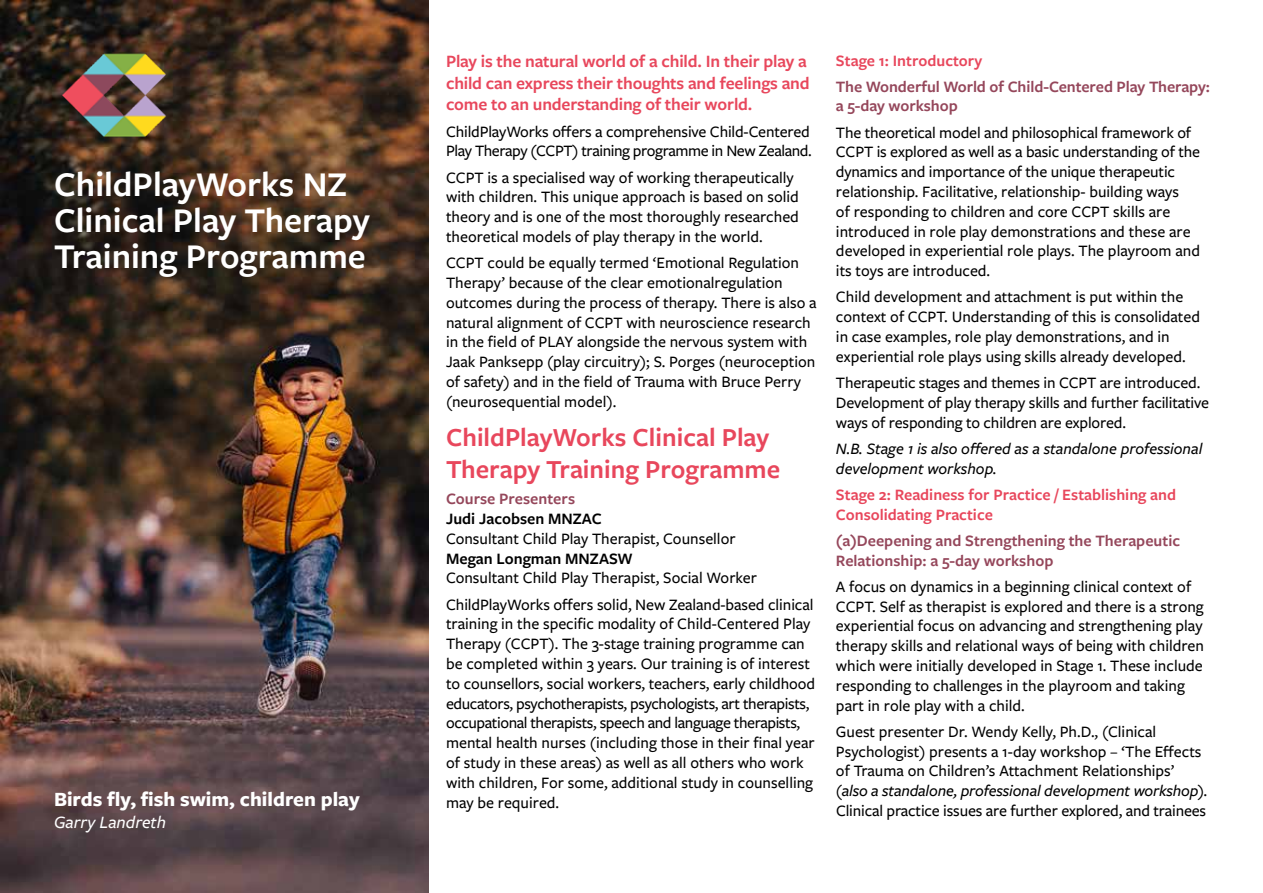
<style>
.page{position:relative;width:1263px;height:893px;background:#fff}
.page>*{position:absolute;margin:0;border:0;box-sizing:border-box;transform-origin:0 0}
.t1{font:600 36px/36px "Freight Sans Pro";color:#fff}
.t2{font:600 27px/32.4px "Freight Sans Pro";color:#e8475c}
.t3{font:700 21px "Freight Sans Pro";color:#fff}
.t4{font:600 18px/21.6px "Freight Sans Pro";letter-spacing:-.01em;color:#e8475c}
.t5{font:italic 500 18px "Freight Sans Pro";color:#fff}
.t6{font:500 16.5px/19.8px "Freight Sans Pro";color:#000}
.t7{font:600 16.5px/19.8px "Freight Sans Pro";color:#95475b}
.t8{font:italic 500 16.5px/19.8px "Freight Sans Pro";color:#000}
.t9{font:500 16.5px/19.8px "Freight Sans Pro";letter-spacing:-.02em;color:#000}
.t10{font:600 16.5px/19.8px "Freight Sans Pro";color:#e8475c}
.t11{font:600 16.5px "Freight Sans Pro";color:#000}
</style>
<div class="page">
<img style="left:0;top:0;width:428px;height:893px">
<img style="left:54px;top:43px;width:119px;height:103px">
<h1 class="t1" style="left:54px;top:165px;width:317px">ChildPlayWorks NZ<br>Clinical Play Therapy<br>Training Programme</h1>
<p class="t3" style="left:54px;top:785px;width:307px">Birds fly, fish swim, children play</p>
<p class="t5" style="left:54px;top:810px;width:114px">Garry Landreth</p>
<p class="t4" style="left:446px;top:50px;width:365px">Play is the natural world of a child. In their play a child can express their thoughts and feelings and come to an understanding of their world.</p>
<p class="t9" style="left:446px;top:121px;width:367px">ChildPlayWorks offers a comprehensive Child-Centered<br>Play Therapy (CCPT) training programme in New Zealand.</p>
<p class="t6" style="left:446px;top:167px;width:354px">CCPT is a specialised way of working therapeutically with children. This unique approach is based on solid theory and is one of the most thoroughly researched theoretical models of play therapy in the world.</p>
<p class="t6" style="left:446px;top:252px;width:372px">CCPT could be equally termed ‘Emotional Regulation Therapy’ because of the clear emotionalregulation outcomes during the process of therapy. There is also a natural alignment of CCPT with neuroscience research in the field of PLAY alongside the nervous system with Jaak Panksepp (play circuitry); S. Porges (neuroception of safety) and in the field of Trauma with Bruce Perry (neurosequential model).</p>
<h2 class="t2" style="left:446px;top:420px;width:336px">ChildPlayWorks Clinical Play<br>Therapy Training Programme</h2>
<p class="t7" style="left:446px;top:488px;width:131px">Course Presenters</p>
<p class="t11" style="left:446px;top:507px;width:157px">Judi Jacobsen MNZAC</p>
<p class="t6" style="left:446px;top:528px;width:291px">Consultant Child Play Therapist, Counsellor</p>
<p class="t11" style="left:446px;top:547px;width:188px">Megan Longman MNZASW</p>
<p class="t6" style="left:446px;top:564px;width:369px;line-height:26.2px">Consultant Child Play Therapist, Social Worker<br>ChildPlayWorks offers solid, New Zealand-based clinical</p>
<p class="t6" style="left:446px;top:613px;width:371px">training in the specific modality of Child-Centered Play Therapy (CCPT). The 3-stage training programme can be completed within 3 years. Our training is of interest to counsellors, social workers, teachers, early childhood educators, psychotherapists, psychologists, art therapists, occupational therapists, speech and language therapists, mental health nurses (including those in their final year of study in these areas) as well as all others who work with children, For some, additional study in counselling may be required.</p>
<p class="t10" style="left:836px;top:50px;width:148px">Stage 1: Introductory</p>
<p class="t7" style="left:836px;top:76px;width:375px">The Wonderful World of Child-Centered Play Therapy: a 5-day workshop</p>
<p class="t6" style="left:836px;top:122px;width:366px">The theoretical model and philosophical framework of CCPT is explored as well as a basic understanding of the dynamics and importance of the unique therapeutic relationship. Facilitative, relationship- building ways<br>of responding to children and core CCPT skills are introduced in role play demonstrations and these are developed in experiential role plays. The playroom and its toys are introduced.</p>
<p class="t6" style="left:836px;top:287px;width:366px">Child development and attachment is put within the context of CCPT. Understanding of this is consolidated in case examples, role play demonstrations, and in experiential role plays using skills already developed.</p>
<p class="t6" style="left:836px;top:372px;width:374px">Therapeutic stages and themes in CCPT are introduced.<br>Development of play therapy skills and further facilitative ways of responding to children are explored.</p>
<p class="t8" style="left:836px;top:438px;width:368px">N.B. Stage 1 is also offered as a standalone professional development workshop.</p>
<p class="t10" style="left:836px;top:484px;width:342px">Stage 2: Readiness for Practice / Establishing and<br>Consolidating Practice</p>
<p class="t7" style="left:836px;top:530px;width:346px">(a)Deepening and Strengthening the Therapeutic<br>Relationship: a 5-day workshop</p>
<p class="t6" style="left:836px;top:576px;width:369px">A focus on dynamics in a beginning clinical context of CCPT. Self as therapist is explored and there is a strong experiential focus on advancing and strengthening play therapy skills and relational ways of being with children which were initially developed in Stage 1. These include responding to challenges in the playroom and taking part in role play with a child.</p>
<p class="t6" style="left:836px;top:721px;width:367px">Guest presenter Dr. Wendy Kelly, Ph.D., (Clinical<br>Psychologist) presents a 1-day workshop – ‘The Effects of Trauma on Children’s Attachment Relationships’</p>
<p class="t8" style="left:836px;top:780px;width:373px">(also a standalone, professional development workshop).</p>
<p class="t6" style="left:836px;top:800px;width:372px">Clinical practice issues are further explored, and trainees</p>
</div>
